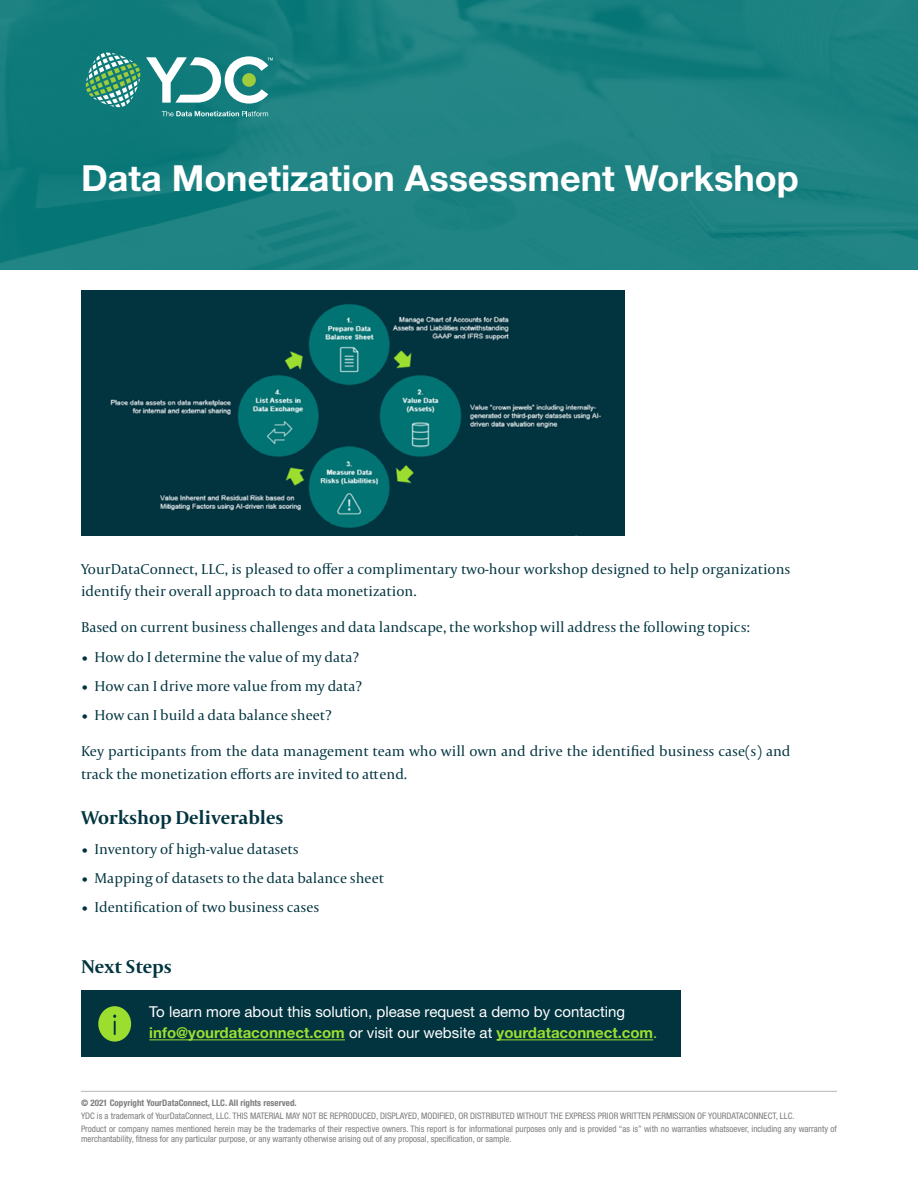
<style>
.page{position:relative;width:918px;height:1188px;background:#fff}
.page>*{position:absolute;margin:0;border:0;box-sizing:border-box;transform-origin:0 0}
.t1{font:700 36px "Helvetica Neue";color:#fff}
.t2{font:700 19.5px "Capitolium 2";color:#023440}
.t3{font:15px/22.5px "Capitolium 2";color:#023440}
.t4{font:15px/21px "Helvetica Neue";color:#fff}
.t5{font:condensed 9px/12.6px "Helvetica Neue";color:#7d7d7d}
.t6{font:700 condensed 9px "Helvetica Neue";color:#7d7d7d}
.s1{font-weight:700;color:#9cde30}
.s2{color:#9cde30}
</style>
<div class="page">
<img style="left:0;top:0;width:918px;height:270px">
<hr style="left:81px;top:1091px;width:756px;height:1px;background:#b9b9b9">
<svg style="left:162px;top:111px;width:106px;height:5px"></svg>
<svg style="left:86px;top:53px;width:54px;height:54px;background:#509e86"></svg>
<svg style="left:146px;top:56px;width:127px;height:48px"></svg>
<div style="left:81px;top:990px;width:599px;height:67px;background:#023440"></div>
<hr style="left:149px;top:1040px;width:196px;height:1px;background:#9cde30">
<hr style="left:497px;top:1040px;width:156px;height:1px;background:#9cde30">
<svg style="left:98px;top:1006px;width:33px;height:36px"></svg>
<img style="left:81px;top:291px;width:543px;height:245px">
<h1 class="t1" style="left:81px;top:156px;width:719px">Data Monetization Assessment Workshop</h1>
<p class="t3" style="left:81px;top:557px;width:711px">YourDataConnect, LLC, is pleased to offer a complimentary two-hour workshop designed to help organizations identify their overall approach to data monetization.</p>
<p class="t3" style="left:81px;top:616px;width:671px">Based on current business challenges and data landscape, the workshop will address the following topics:</p>
<p class="t3" style="left:81px;top:645px;width:280px">• How do I determine the value of my data?</p>
<p class="t3" style="left:81px;top:674px;width:283px">• How can I drive more value from my data?</p>
<p class="t3" style="left:81px;top:704px;width:252px">• How can I build a data balance sheet?</p>
<p class="t3" style="left:81px;top:740px;width:711px">Key participants from the data management team who will own and drive the identified business case(s) and track the monetization efforts are invited to attend.</p>
<h2 class="t2" style="left:81px;top:805px;width:204px">Workshop Deliverables</h2>
<p class="t3" style="left:81px;top:837px;width:219px">• Inventory of high-value datasets</p>
<p class="t3" style="left:81px;top:866px;width:304px">• Mapping of datasets to the data balance sheet</p>
<p class="t3" style="left:81px;top:896px;width:240px">• Identification of two business cases</p>
<h2 class="t2" style="left:81px;top:954px;width:92px">Next Steps</h2>
<p class="t4" style="left:149px;top:1001px;width:510px">To learn more about this solution, please request a demo by contacting <span class="s1">info@yourdataconnect.com</span> or visit our website at <span class="s1">yourdataconnect.com</span><span class="s2">.</span></p>
<p class="t6" style="left:81px;top:1098px;width:217px">© 2021 Copyright YourDataConnect, LLC. All rights reserved.</p>
<p class="t5" style="left:81px;top:1110px;width:757px">YDC is a trademark of YourDataConnect, LLC. THIS MATERIAL MAY NOT BE REPRODUCED, DISPLAYED, MODIFIED, OR DISTRIBUTED WITHOUT THE EXPRESS PRIOR WRITTEN PERMISSION OF YOURDATACONNECT, LLC.<br>Product or company names mentioned herein may be the trademarks of their respective owners. This report is for informational purposes only and is provided “as is” with no warranties whatsoever, including any warranty of</p>
<p class="t5" style="left:81px;top:1133px;width:432px">merchantability, fitness for any particular purpose, or any warranty otherwise arising out of any proposal, specification, or sample.</p>
</div>
